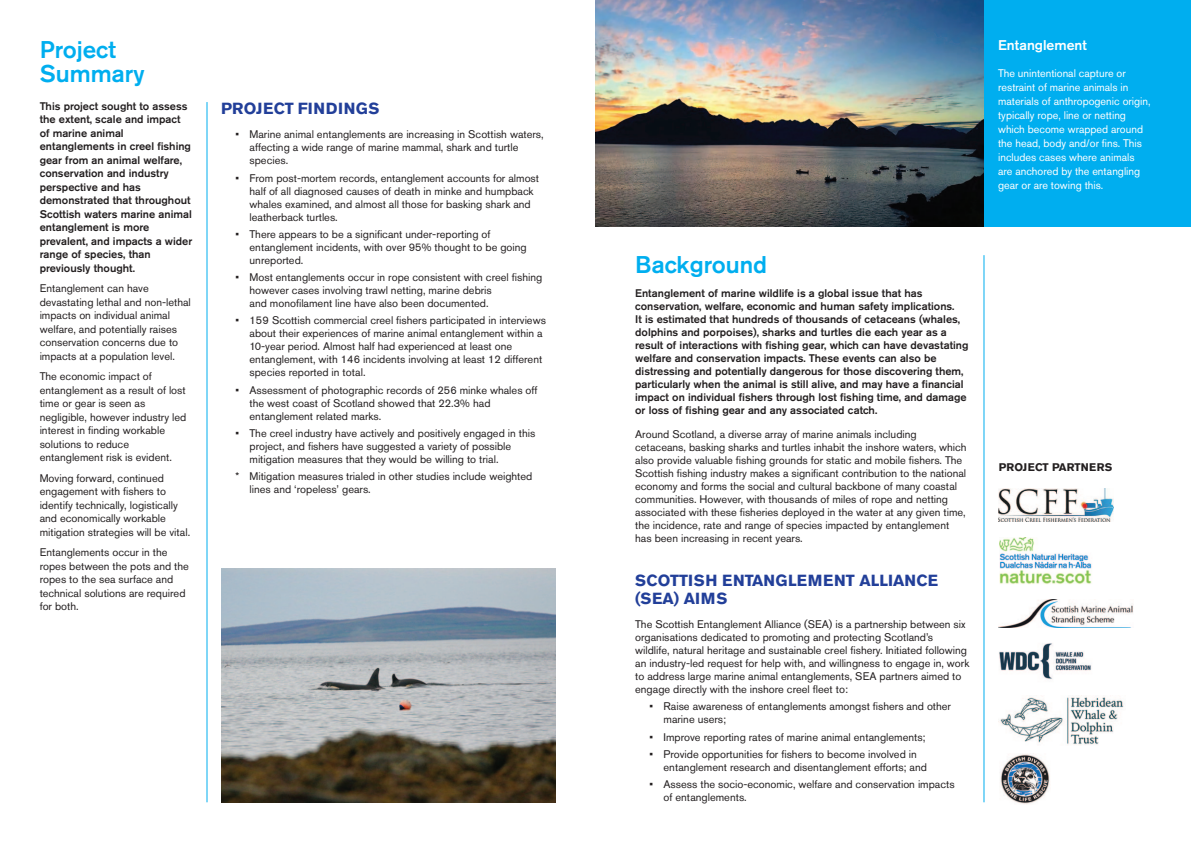
<style>
.page{position:relative;width:1191px;height:842px;background:#fff}
.page>*{position:absolute;margin:0;border:0;box-sizing:border-box;transform-origin:0 0}
.t1{font:500 24px/24.8px "Akzidenz Grotesk Std";color:#00aeef}
.t2{font:700 16px/18px "Akzidenz Grotesk Std";color:#223f99}
.t3{font:700 16px "Akzidenz Grotesk Std";letter-spacing:.02em;color:#223f99}
.t4{font:500 14px "Akzidenz Grotesk Std";color:#fff}
.t5{font:11px/13px "Akzidenz Grotesk Std";color:#231f20}
.t6{font:500 11px/13.5px "Akzidenz Grotesk Std";color:#231f20}
.t7{font:11px/14px "Akzidenz Grotesk Std";color:#fff}
.t8{font:700 11px "Akzidenz Grotesk Std";color:#231f20}
</style>
<div class="page">
<div style="left:984px;top:0;width:207px;height:227px;background:#00aeef"></div>
<img style="left:595px;top:0;width:389px;height:227px">
<img style="left:998px;top:489px;width:115px;height:32px">
<img style="left:999px;top:537px;width:93px;height:48px">
<img style="left:998px;top:599px;width:135px;height:28px">
<img style="left:999px;top:643px;width:93px;height:37px">
<img style="left:998px;top:695px;width:126px;height:50px">
<img style="left:1000px;top:754px;width:50px;height:50px">
<hr style="left:983px;top:255px;width:1px;height:547px;background:#00aeef">
<hr style="left:206px;top:102px;width:1px;height:700px;background:#00aeef">
<img style="left:221px;top:569px;width:335px;height:233px">
<p class="t1" style="left:40px;top:39px;width:107px">Project<br>Summary</p>
<p class="t6" style="left:40px;top:100px;width:154px">This project sought to assess the extent, scale and impact of marine animal entanglements in creel fishing gear from an animal welfare, conservation and industry perspective and has demonstrated that throughout<br>Scottish waters marine animal entanglement is more prevalent, and impacts a wider range of species, than previously thought.</p>
<p class="t5" style="left:40px;top:283px;width:153px;line-height:13.5px">Entanglement can have devastating lethal and non-lethal impacts on individual animal welfare, and potentially raises conservation concerns due to impacts at a population level.</p>
<p class="t5" style="left:40px;top:371px;width:148px;line-height:13.5px">The economic impact of entanglement as a result of lost time or gear is seen as negligible, however industry led interest in finding workable solutions to reduce entanglement risk is evident.</p>
<p class="t5" style="left:40px;top:472px;width:152px;line-height:13.5px">Moving forward, continued engagement with fishers to identify technically, logistically and economically workable mitigation strategies will be vital.</p>
<p class="t5" style="left:40px;top:547px;width:151px;line-height:13.5px">Entanglements occur in the ropes between the pots and the ropes to the sea surface and technical solutions are required for both.</p>
<p class="t3" style="left:221px;top:103px;width:160px">PROJECT FINDINGS</p>
<p class="t5" style="left:249px;top:129px;width:296px;text-indent:-14px">• Marine animal entanglements are increasing in Scottish waters, affecting a wide range of marine mammal, shark and turtle species.</p>
<p class="t5" style="left:249px;top:172px;width:291px;text-indent:-14px">• From post-mortem records, entanglement accounts for almost half of all diagnosed causes of death in minke and humpback whales examined, and almost all those for basking shark and leatherback turtles.</p>
<p class="t5" style="left:249px;top:229px;width:279px;text-indent:-14px">• There appears to be a significant under-reporting of entanglement incidents, with over 95% thought to be going unreported.</p>
<p class="t5" style="left:249px;top:272px;width:294px;text-indent:-14px">• Most entanglements occur in rope consistent with creel fishing however cases involving trawl netting, marine debris<br>and monofilament line have also been documented.</p>
<p class="t5" style="left:249px;top:315px;width:298px;text-indent:-14px">• 159 Scottish commercial creel fishers participated in interviews about their experiences of marine animal entanglement within a 10-year period. Almost half had experienced at least one entanglement, with 146 incidents involving at least 12 different species reported in total.</p>
<p class="t5" style="left:249px;top:384px;width:289px;text-indent:-14px">• Assessment of photographic records of 256 minke whales off the west coast of Scotland showed that 22.3% had entanglement related marks.</p>
<p class="t5" style="left:249px;top:428px;width:287px;text-indent:-14px">• The creel industry have actively and positively engaged in this project, and fishers have suggested a variety of possible mitigation measures that they would be willing to trial.</p>
<p class="t5" style="left:249px;top:471px;width:284px;text-indent:-14px">* Mitigation measures trialed in other studies include weighted lines and ‘ropeless’ gears.</p>
<p class="t1" style="left:635px;top:254px;width:133px">Background</p>
<p class="t6" style="left:635px;top:287px;width:289px">Entanglement of marine wildlife is a global issue that has</p>
<p class="t6" style="left:635px;top:300px;width:321px">conservation, welfare, economic and human safety implications.</p>
<p class="t6" style="left:635px;top:314px;width:326px;line-height:13px">It is estimated that hundreds of thousands of cetaceans (whales, dolphins and porpoises), sharks and turtles die each year as a</p>
<p class="t6" style="left:635px;top:340px;width:335px;line-height:13px">result of interactions with fishing gear, which can have devastating welfare and conservation impacts. These events can also be</p>
<p class="t6" style="left:635px;top:366px;width:330px;line-height:13px">distressing and potentially dangerous for those discovering them, particularly when the animal is still alive, and may have a financial</p>
<p class="t6" style="left:635px;top:392px;width:333px;line-height:13px">impact on individual fishers through lost fishing time, and damage or loss of fishing gear and any associated catch.</p>
<p class="t5" style="left:635px;top:429px;width:283px">Around Scotland, a diverse array of marine animals including</p>
<p class="t5" style="left:635px;top:442px;width:333px">cetaceans, basking sharks and turtles inhabit the inshore waters, which also provide valuable fishing grounds for static and mobile fishers. The Scottish fishing industry makes a significant contribution to the national economy and forms the social and cultural backbone of many coastal communities. However, with thousands of miles of rope and netting</p>
<p class="t5" style="left:635px;top:507px;width:332px">associated with these fisheries deployed in the water at any given time, the incidence, rate and range of species impacted by entanglement</p>
<p class="t5" style="left:635px;top:533px;width:169px">has been increasing in recent years.</p>
<p class="t2" style="left:635px;top:573px;width:304px">SCOTTISH ENTANGLEMENT ALLIANCE (SEA) AIMS</p>
<p class="t5" style="left:635px;top:619px;width:332px">The Scottish Entanglement Alliance (SEA) is a partnership between six organisations dedicated to promoting and protecting Scotland’s</p>
<p class="t5" style="left:635px;top:645px;width:336px">wildlife, natural heritage and sustainable creel fishery. Initiated following an industry-led request for help with, and willingness to engage in, work to address large marine animal entanglements, SEA partners aimed to engage directly with the inshore creel fleet to:</p>
<p class="t5" style="left:663px;top:701px;width:289px;text-indent:-14px">• Raise awareness of entanglements amongst fishers and other marine users;</p>
<p class="t5" style="left:649px;top:731px;width:278px">• Improve reporting rates of marine animal entanglements;</p>
<p class="t5" style="left:663px;top:749px;width:265px;text-indent:-14px">• Provide opportunities for fishers to become involved in entanglement research and disentanglement efforts; and</p>
<p class="t5" style="left:663px;top:779px;width:293px;text-indent:-14px">• Assess the socio-economic, welfare and conservation impacts of entanglements.</p>
<p class="t4" style="left:998px;top:40px;width:90px">Entanglement</p>
<p class="t7" style="left:998px;top:68px;width:129px">The unintentional capture or</p>
<p class="t7" style="left:998px;top:82px;width:132px">restraint of marine animals in</p>
<p class="t7" style="left:998px;top:96px;width:154px">materials of anthropogenic origin, typically rope, line or netting which become wrapped around the head, body and/or fins. This includes cases where animals</p>
<p class="t7" style="left:998px;top:166px;width:143px">are anchored by the entangling gear or are towing this.</p>
<p class="t8" style="left:999px;top:463px;width:115px">PROJECT PARTNERS</p>
</div>
